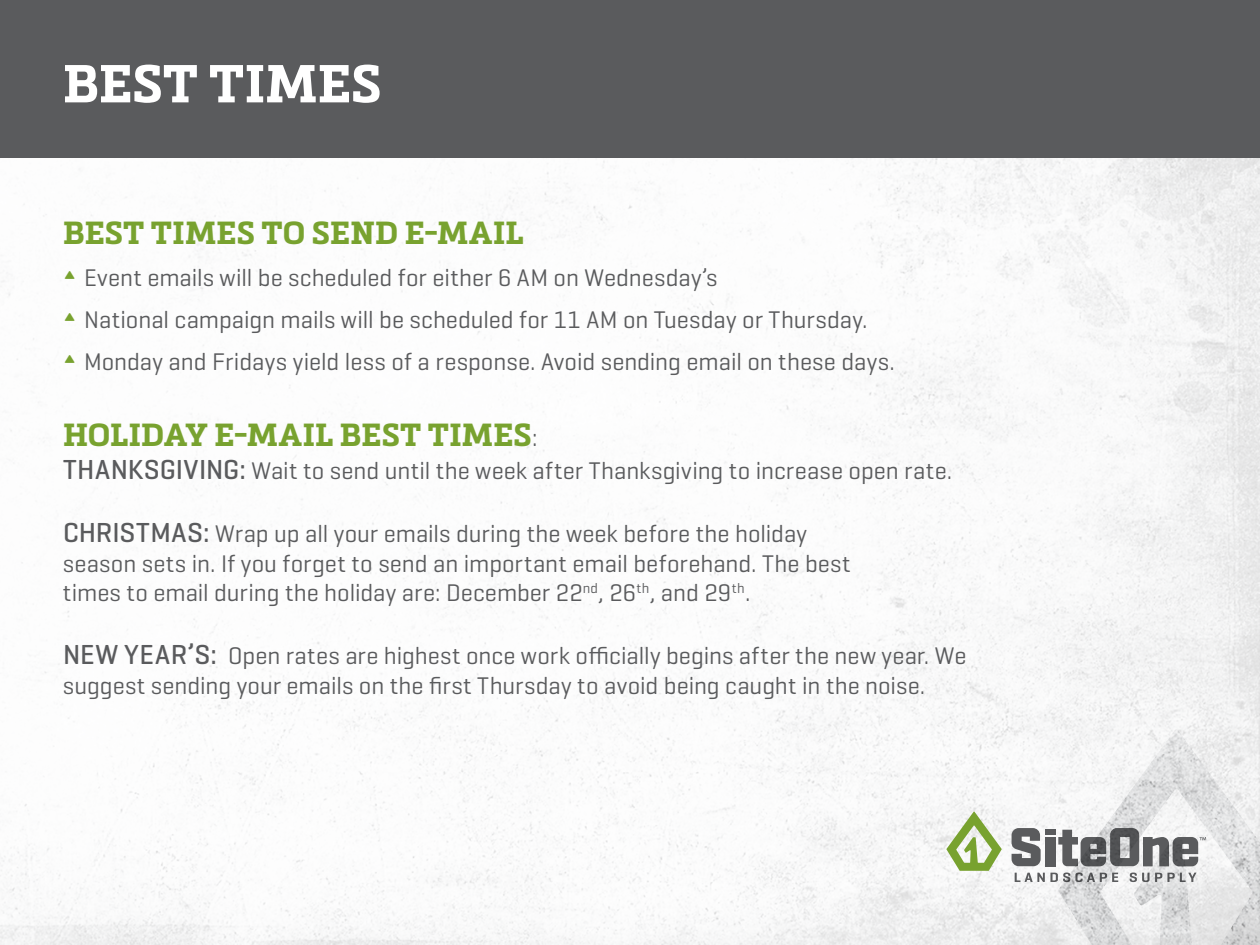
<style>
.page{position:relative;width:1260px;height:945px;background:#fff}
.page>*{position:absolute;margin:0;border:0;box-sizing:border-box;transform-origin:0 0}
.t1{font:700 52.5px "Metronic Slab Pro";color:#fff}
.t2{font:700 31.5px "Metronic Slab Pro";letter-spacing:.005em;color:#78a22f}
.t3{font:24.5px/29.4px "Geogrotesque";color:#5a5b5d}
.s1{font-size:35px;color:#78a22f}
.s2{font-family:"Geogrotesque";font-weight:400;font-size:24.5px;color:#5a5b5d}
.s3{font-weight:500;font-size:28px}
</style>
<div class="page">
<img style="left:0;top:158px;width:1260px;height:787px">
<div style="left:0;top:0;width:1260px;height:158px;background:#5a5b5d"></div>
<svg style="left:1011px;top:828px;width:30px;height:38px"></svg>
<div style="left:1045px;top:837px;width:11px;height:29px;background:#5a5b5d"></div>
<div style="left:1045px;top:829px;width:11px;height:5px;background:#5a5b5d"></div>
<svg style="left:1015px;top:873px;width:43px;height:9px"></svg>
<svg style="left:946px;top:812px;width:56px;height:59px"></svg>
<img style="left:1058px;top:730px;width:202px;height:215px">
<h1 class="t1" style="left:63px;top:50px;width:320px">BEST TIMES</h1>
<p class="t2" style="left:63px;top:213px;width:462px">BEST TIMES TO SEND E-MAIL</p>
<p class="t3" style="left:63px;top:256px;width:833px;line-height:42px"><span class="s1">∏</span> Event emails will be scheduled for either 6 AM on Wednesday’s<br><span class="s1">∏</span> National campaign mails will be scheduled for 11 AM on Tuesday or Thursday.<br><span class="s1">∏</span> Monday and Fridays yield less of a response. Avoid sending email on these days.</p>
<p class="t2" style="left:63px;top:415px;width:476px">HOLIDAY E-MAIL BEST TIMES<span class="s2">:</span></p>
<p class="t3" style="left:63px;top:456px;width:891px"><span class="s3">THANKSGIVING:</span> Wait to send until the week after Thanksgiving to increase open rate.</p>
<p class="t3" style="left:63px;top:519px;width:789px"><span class="s3">CHRISTMAS:</span> Wrap up all your emails during the week before the holiday season sets in. If you forget to send an important email beforehand. The best times to email during the holiday are: December 22<sup>nd</sup>, 26<sup>th</sup>, and 29<sup>th</sup>.</p>
<p class="t3" style="left:63px;top:640px;width:905px"><span class="s3">NEW YEAR’S:</span> Open rates are highest once work officially begins after the new year. We suggest sending your emails on the first Thursday to avoid being caught in the noise.</p>
</div>
